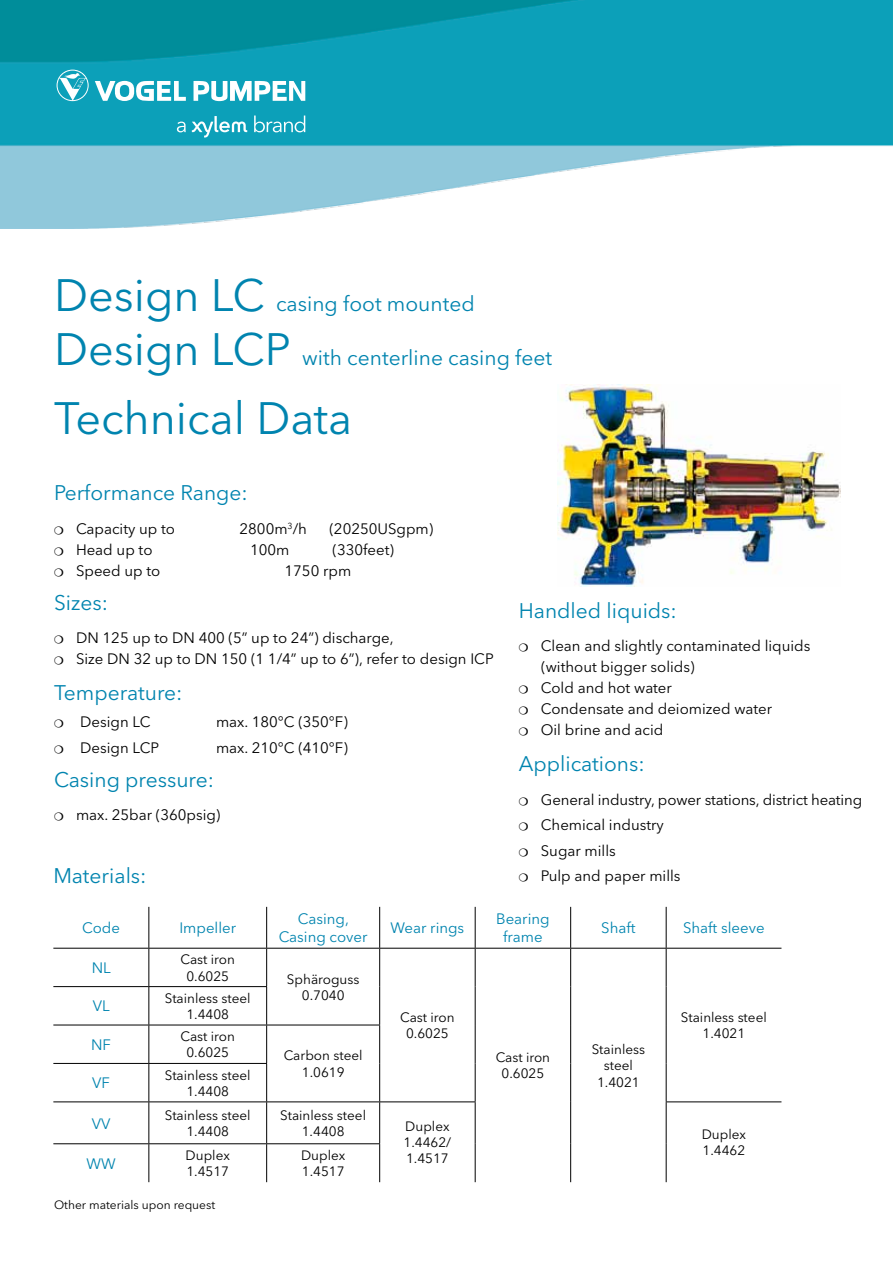
<style>
.page{position:relative;width:893px;height:1263px;background:#fff}
.page>*{position:absolute;margin:0;border:0;box-sizing:border-box;transform-origin:0 0}
.t1{font:45px "Avenir Next LT Pro";color:#0084af}
.t2{font:21px "Avenir Next LT Pro";color:#0084af}
.t3{font:15px/21px "Avenir Next LT Pro";color:#000}
.t4{font:15px/18px "Avenir Next LT Pro";color:#0084af;text-align:center}
.t5{font:13.5px/16.2px "Avenir Next LT Pro";color:#000;text-align:center}
.t6{font:12px "Avenir Next LT Pro";color:#000}
.s1{font-size:45px}
</style>
<div class="page">
<img style="left:0;top:0;width:893px;height:228px">
<svg style="left:57px;top:70px;width:32px;height:31px"></svg>
<svg style="left:95px;top:81px;width:91px;height:21px"></svg>
<svg style="left:194px;top:81px;width:111px;height:20px"></svg>
<svg style="left:177px;top:122px;width:9px;height:10px"></svg>
<svg style="left:254px;top:116px;width:51px;height:16px"></svg>
<svg style="left:192px;top:116px;width:55px;height:22px"></svg>
<img style="left:557px;top:384px;width:284px;height:203px">
<hr style="left:148px;top:907px;width:1px;height:41px;background:#000">
<hr style="left:266px;top:907px;width:1px;height:41px;background:#000">
<hr style="left:379px;top:907px;width:1px;height:41px;background:#000">
<hr style="left:475px;top:907px;width:1px;height:41px;background:#000">
<hr style="left:570px;top:907px;width:1px;height:41px;background:#000">
<hr style="left:666px;top:907px;width:1px;height:41px;background:#000">
<hr style="left:53px;top:948px;width:96px;height:1px;background:#000">
<hr style="left:149px;top:948px;width:118px;height:1px;background:#000">
<hr style="left:148px;top:948px;width:1px;height:38px;background:#000">
<hr style="left:267px;top:948px;width:113px;height:1px;background:#000">
<hr style="left:266px;top:948px;width:1px;height:38px;background:#000">
<hr style="left:380px;top:948px;width:95px;height:1px;background:#000">
<hr style="left:379px;top:948px;width:1px;height:38px;background:#000">
<hr style="left:379px;top:986px;width:1px;height:39px;background:#000">
<hr style="left:475px;top:948px;width:96px;height:1px;background:#000">
<hr style="left:475px;top:948px;width:1px;height:38px;background:#000">
<hr style="left:571px;top:948px;width:95px;height:1px;background:#000">
<hr style="left:570px;top:948px;width:1px;height:38px;background:#000">
<hr style="left:475px;top:986px;width:1px;height:39px;background:#000">
<hr style="left:570px;top:986px;width:1px;height:39px;background:#000">
<hr style="left:475px;top:1025px;width:1px;height:38px;background:#000">
<hr style="left:570px;top:1025px;width:1px;height:38px;background:#000">
<hr style="left:475px;top:1063px;width:1px;height:38px;background:#000">
<hr style="left:570px;top:1063px;width:1px;height:39px;background:#000">
<hr style="left:570px;top:1102px;width:1px;height:42px;background:#000">
<hr style="left:570px;top:1144px;width:1px;height:38px;background:#000">
<hr style="left:666px;top:948px;width:115px;height:1px;background:#000">
<hr style="left:666px;top:948px;width:1px;height:38px;background:#000">
<hr style="left:666px;top:986px;width:1px;height:39px;background:#000">
<hr style="left:666px;top:1025px;width:1px;height:38px;background:#000">
<hr style="left:666px;top:1063px;width:1px;height:38px;background:#000">
<hr style="left:53px;top:986px;width:96px;height:1px;background:#000">
<hr style="left:149px;top:986px;width:118px;height:1px;background:#000">
<hr style="left:148px;top:987px;width:1px;height:38px;background:#000">
<hr style="left:266px;top:987px;width:1px;height:38px;background:#000">
<hr style="left:53px;top:1025px;width:96px;height:1px;background:#000">
<hr style="left:149px;top:1025px;width:118px;height:1px;background:#000">
<hr style="left:148px;top:1025px;width:1px;height:38px;background:#000">
<hr style="left:267px;top:1025px;width:113px;height:1px;background:#000">
<hr style="left:266px;top:1025px;width:1px;height:38px;background:#000">
<hr style="left:379px;top:1025px;width:1px;height:38px;background:#000">
<hr style="left:379px;top:1063px;width:1px;height:38px;background:#000">
<hr style="left:53px;top:1063px;width:96px;height:1px;background:#000">
<hr style="left:149px;top:1063px;width:118px;height:1px;background:#000">
<hr style="left:148px;top:1064px;width:1px;height:37px;background:#000">
<hr style="left:266px;top:1064px;width:1px;height:37px;background:#000">
<hr style="left:53px;top:1101px;width:96px;height:1px;background:#000">
<hr style="left:149px;top:1101px;width:118px;height:1px;background:#000">
<hr style="left:148px;top:1102px;width:1px;height:41px;background:#000">
<hr style="left:267px;top:1101px;width:113px;height:1px;background:#000">
<hr style="left:266px;top:1102px;width:1px;height:41px;background:#000">
<hr style="left:380px;top:1101px;width:96px;height:1px;background:#000">
<hr style="left:379px;top:1102px;width:1px;height:41px;background:#000">
<hr style="left:475px;top:1102px;width:1px;height:42px;background:#000">
<hr style="left:475px;top:1144px;width:1px;height:38px;background:#000">
<hr style="left:666px;top:1101px;width:115px;height:1px;background:#000">
<hr style="left:666px;top:1102px;width:1px;height:42px;background:#000">
<hr style="left:666px;top:1144px;width:1px;height:38px;background:#000">
<hr style="left:53px;top:1143px;width:96px;height:1px;background:#000">
<hr style="left:149px;top:1143px;width:118px;height:1px;background:#000">
<hr style="left:148px;top:1144px;width:1px;height:38px;background:#000">
<hr style="left:267px;top:1143px;width:113px;height:1px;background:#000">
<hr style="left:266px;top:1144px;width:1px;height:38px;background:#000">
<hr style="left:379px;top:1144px;width:1px;height:38px;background:#000">
<h2 class="t2" style="left:54px;top:291px;width:422px"><span class="s1">Design LC</span> casing foot mounted</h2>
<h2 class="t2" style="left:54px;top:345px;width:500px"><span class="s1">Design LCP</span> with centerline casing feet</h2>
<h1 class="t1" style="left:54px;top:391px;width:300px">Technical Data</h1>
<h2 class="t2" style="left:54px;top:480px;width:195px">Performance Range:</h2>
<p class="t3" style="left:76px;top:518px;width:101px">Capacity up to</p>
<p class="t3" style="left:240px;top:518px;width:69px">2800m<sup>3</sup>/h</p>
<p class="t3" style="left:329px;top:518px;width:105px">(20250USgpm)</p>
<p class="t3" style="left:76px;top:539px;width:78px">Head up to</p>
<p class="t3" style="left:250px;top:539px;width:41px">100m</p>
<p class="t3" style="left:332px;top:539px;width:63px">(330feet)</p>
<p class="t3" style="left:76px;top:560px;width:86px">Speed up to</p>
<p class="t3" style="left:285px;top:560px;width:68px">1750 rpm</p>
<h2 class="t2" style="left:54px;top:590px;width:56px">Sizes:</h2>
<p class="t3" style="left:76px;top:628px;width:419px">DN 125 up to DN 400 (5” up to 24”) discharge,<br>Size DN 32 up to DN 150 (1 1/4” up to 6”), refer to design ICP</p>
<h2 class="t2" style="left:54px;top:680px;width:130px">Temperature:</h2>
<p class="t3" style="left:80px;top:711px;width:72px">Design LC</p>
<p class="t3" style="left:216px;top:711px;width:133px">max. 180°C (350°F)</p>
<p class="t3" style="left:80px;top:737px;width:80px">Design LCP</p>
<p class="t3" style="left:216px;top:737px;width:133px">max. 210°C (410°F)</p>
<h2 class="t2" style="left:54px;top:767px;width:162px">Casing pressure:</h2>
<p class="t3" style="left:76px;top:805px;width:146px">max. 25bar (360psig)</p>
<h2 class="t2" style="left:53px;top:863px;width:95px">Materials:</h2>
<h2 class="t2" style="left:519px;top:598px;width:160px">Handled liquids:</h2>
<p class="t3" style="left:541px;top:636px;width:271px">Clean and slightly contaminated liquids (without bigger solids)<br>Cold and hot water<br>Condensate and deiomized water<br>Oil brine and acid</p>
<h2 class="t2" style="left:519px;top:751px;width:127px">Applications:</h2>
<p class="t3" style="left:541px;top:787px;width:323px;line-height:25.3px">General industry, power stations, district heating<br>Chemical industry<br>Sugar mills<br>Pulp and paper mills</p>
<p class="t4" style="left:82px;top:919px;width:39px">Code</p>
<p class="t4" style="left:179px;top:919px;width:58px">Impeller</p>
<p class="t4" style="left:279px;top:910px;width:90px">Casing,<br>Casing cover</p>
<p class="t4" style="left:391px;top:919px;width:75px">Wear rings</p>
<p class="t4" style="left:496px;top:910px;width:55px">Bearing frame</p>
<p class="t4" style="left:601px;top:919px;width:36px">Shaft</p>
<p class="t4" style="left:683px;top:919px;width:83px">Shaft sleeve</p>
<p class="t4" style="left:92px;top:959px;width:21px">NL</p>
<p class="t5" style="left:181px;top:951px;width:56px">Cast iron<br>0.6025</p>
<p class="t5" style="left:287px;top:971px;width:74px">Sphäroguss<br>0.7040</p>
<p class="t4" style="left:93px;top:997px;width:18px">VL</p>
<p class="t5" style="left:165px;top:990px;width:87px">Stainless steel<br>1.4408</p>
<p class="t4" style="left:91px;top:1036px;width:21px">NF</p>
<p class="t5" style="left:181px;top:1028px;width:56px">Cast iron<br>0.6025</p>
<p class="t5" style="left:681px;top:1009px;width:87px">Stainless steel<br>1.4021</p>
<p class="t5" style="left:400px;top:1009px;width:56px">Cast iron<br>0.6025</p>
<p class="t5" style="left:496px;top:1049px;width:56px">Cast iron<br>0.6025</p>
<p class="t5" style="left:592px;top:1041px;width:55px">Stainless steel<br>1.4021</p>
<p class="t5" style="left:284px;top:1048px;width:80px">Carbon steel<br>1.0619</p>
<p class="t4" style="left:92px;top:1074px;width:19px">VF</p>
<p class="t5" style="left:165px;top:1067px;width:87px">Stainless steel<br>1.4408</p>
<p class="t4" style="left:92px;top:1114px;width:20px">VV</p>
<p class="t5" style="left:165px;top:1107px;width:87px">Stainless steel<br>1.4408</p>
<p class="t5" style="left:280px;top:1107px;width:87px">Stainless steel<br>1.4408</p>
<p class="t5" style="left:404px;top:1118px;width:49px;text-align:left">Duplex<br>1.4462/<br>1.4517</p>
<p class="t5" style="left:702px;top:1126px;width:46px;text-align:left">Duplex<br>1.4462</p>
<p class="t4" style="left:87px;top:1154px;width:31px">WW</p>
<p class="t5" style="left:186px;top:1147px;width:46px;text-align:left">Duplex<br>1.4517</p>
<p class="t5" style="left:301px;top:1147px;width:46px;text-align:left">Duplex<br>1.4517</p>
<p class="t6" style="left:54px;top:1198px;width:163px">Other materials upon request</p>
</div>
